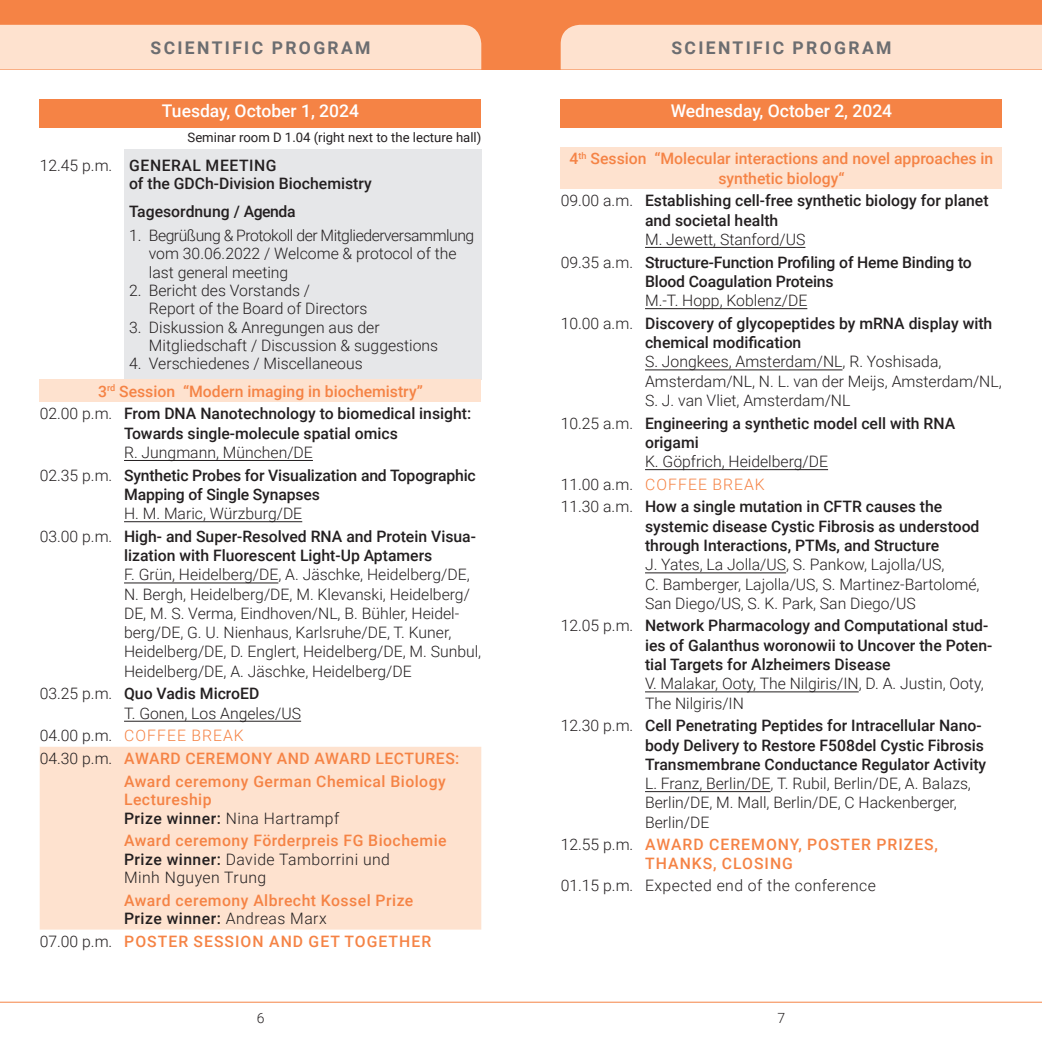
<style>
.page{position:relative;width:1042px;height:1042px;background:#fff}
.page>*{position:absolute;margin:0;border:0;box-sizing:border-box;transform-origin:0 0}
.Prog_Datum{font:500 17.5px "Roboto";color:#fff}
.t1{font:700 17.5px "Roboto";letter-spacing:.135em;color:#6c6d70}
.Programm_Text{font:500 15.75px/19.2px "Roboto";color:#231f20}
.Programm_Text-2{font:300 15.75px/19.2px "Roboto";color:#231f20}
.Prog_Pausen{font:500 15.75px/18.4px "Roboto";letter-spacing:.03em;color:#f58345}
.Programm_Text-3{font:500 15.75px/19.2px "Roboto";color:#f58345;text-align:center}
.Programm_Text-4{font:300 15.75px/18.4px "Roboto";letter-spacing:-.02em;color:#231f20}
.Prog_Pausen-2{font:300 15.75px "Roboto";letter-spacing:.03em;color:#231f20}
.Prog_Pausen-3{font:500 15.75px/18.4px "Roboto";letter-spacing:.065em;color:#f58345}
.Programm_Text-5{font:500 15.75px "Roboto";letter-spacing:.035em;color:#f58345}
.Prog_Pausen-4{font:500 15.75px "Roboto";letter-spacing:.03em;color:#231f20}
.Prog_Pausen-5{font:300 15.75px "Roboto";letter-spacing:.065em;color:#f58345}
.t2{font:300 14px "Roboto";color:#231f20}
.Prog_Saal{font:13.12px "Roboto";color:#231f20}
.s1{font-weight:300}
.s2{font-weight:500}
</style>
<div class="page">
<div style="left:0;top:0;width:1042px;height:69px;background:#f58345"></div>
<div style="left:0;top:25px;width:481px;height:44px;background:#fee2cf"></div>
<div style="left:561px;top:25px;width:481px;height:44px;background:#fee2cf"></div>
<hr style="left:0;top:1002px;width:521px;height:1px;background:#f58345">
<hr style="left:521px;top:1002px;width:521px;height:1px;background:#f58345">
<div style="left:40px;top:99px;width:441px;height:28px;background:#f58345"></div>
<div style="left:124px;top:149px;width:357px;height:230px;background:#e6e7e9"></div>
<div style="left:40px;top:379px;width:441px;height:23px;background:#fee2cf"></div>
<div style="left:40px;top:747px;width:441px;height:182px;background:#fee2cf"></div>
<hr style="left:124px;top:460px;width:189px;height:1px;background:#231f20">
<hr style="left:124px;top:521px;width:178px;height:1px;background:#231f20">
<hr style="left:124px;top:583px;width:154px;height:1px;background:#231f20">
<hr style="left:124px;top:721px;width:177px;height:1px;background:#231f20">
<div style="left:561px;top:99px;width:441px;height:28px;background:#f58345"></div>
<div style="left:561px;top:147px;width:441px;height:42px;background:#fee2cf"></div>
<hr style="left:645px;top:247px;width:160px;height:1px;background:#231f20">
<hr style="left:645px;top:308px;width:162px;height:1px;background:#231f20">
<hr style="left:645px;top:370px;width:197px;height:1px;background:#231f20">
<hr style="left:645px;top:469px;width:183px;height:1px;background:#231f20">
<hr style="left:645px;top:572px;width:141px;height:1px;background:#231f20">
<hr style="left:645px;top:691px;width:214px;height:1px;background:#231f20">
<hr style="left:645px;top:791px;width:125px;height:1px;background:#231f20">
<p class="t1" style="left:151px;top:36px;width:222px">SCIENTIFIC PROGRAM</p>
<p class="t1" style="left:671px;top:36px;width:222px">SCIENTIFIC PROGRAM</p>
<p class="Prog_Datum" style="left:162px;top:99px;width:199px">Tuesday, October 1, 2024</p>
<p class="Prog_Saal" style="left:188px;top:128px;width:295px">Seminar room D 1.04 (right next to the lecture hall)</p>
<p class="Programm_Text-2" style="left:40px;top:155px;width:74px">12.45 p.m.</p>
<p class="Programm_Text" style="left:129px;top:155px;width:244px;line-height:18.4px">GENERAL MEETING<br>of the GDCh-Division Biochemistry</p>
<p class="Programm_Text" style="left:129px;top:202px;width:168px">Tagesordnung / Agenda</p>
<p class="Programm_Text-4" style="left:149px;top:225px;width:327px;text-indent:-20px">1. Begrüßung &amp; Protokoll der Mitgliederversammlung vom 30.06.2022 / Welcome &amp; protocol of the last general meeting</p>
<p class="Programm_Text-2" style="left:149px;top:280px;width:220px;line-height:18.4px;text-indent:-20px">2. Bericht des Vorstands /<br>Report of the Board of Directors</p>
<p class="Programm_Text-2" style="left:149px;top:317px;width:291px;line-height:18.4px;text-indent:-20px">3. Diskussion &amp; Anregungen aus der<br>Mitgliedschaft / Discussion &amp; suggestions</p>
<p class="Programm_Text-2" style="left:129px;top:354px;width:235px">4. Verschiedenes / Miscellaneous</p>
<p class="Programm_Text-3" style="left:98px;top:381px;width:326px">3<sup>rd</sup> Session “Modern imaging in biochemistry”</p>
<p class="Programm_Text-2" style="left:40px;top:403px;width:74px">02.00 p.m.</p>
<p class="Programm_Text" style="left:124px;top:403px;width:349px">From DNA Nanotechnology to biomedical insight:<br>Towards single-molecule spatial omics</p>
<p class="Programm_Text-2" style="left:124px;top:442px;width:190px">R. Jungmann, München/DE</p>
<p class="Programm_Text-2" style="left:40px;top:465px;width:74px">02.35 p.m.</p>
<p class="Programm_Text" style="left:124px;top:465px;width:353px">Synthetic Probes for Visualization and Topographic<br>Mapping of Single Synapses<br><span class="s1">H. M. Maric, Würzburg/DE</span></p>
<p class="Programm_Text-2" style="left:40px;top:526px;width:74px">03.00 p.m.</p>
<p class="Programm_Text-2" style="left:124px;top:526px;width:359px"><span class="s2">High- and Super-Resolved RNA and Protein Visua&shy;lization with Fluorescent Light-Up Aptamers<br></span>F. Grün, Heidelberg/DE, A. Jäschke, Heidelberg/DE, N. Bergh, Heidelberg/DE, M. Klevanski, Heidelberg/ DE, M. S. Verma, Eindhoven/NL, B. Bühler, Heidel&shy;berg/DE, G. U. Nienhaus, Karlsruhe/DE, T. Kuner, Heidelberg/DE, D. Englert, Heidelberg/DE, M. Sunbul, Heidelberg/DE, A. Jäschke, Heidelberg/DE</p>
<p class="Programm_Text-2" style="left:40px;top:683px;width:74px">03.25 p.m.</p>
<p class="Programm_Text-2" style="left:124px;top:683px;width:179px"><span class="s2">Quo Vadis MicroED<br></span>T. Gonen, Los Angeles/US</p>
<p class="Programm_Text-2" style="left:40px;top:725px;width:74px">04.00 p.m.</p>
<p class="Prog_Pausen-5" style="left:124px;top:725px;width:121px">COFFEE BREAK</p>
<p class="Programm_Text-2" style="left:40px;top:748px;width:74px">04.30 p.m.</p>
<p class="Programm_Text-5" style="left:124px;top:747px;width:336px">AWARD CEREMONY AND AWARD LECTURES:</p>
<p class="Prog_Pausen" style="left:124px;top:771px;width:323px">Award ceremony German Chemical Biology<br>Lectureship</p>
<p class="Prog_Pausen-2" style="left:124px;top:807px;width:217px"><span class="s2">Prize winner:</span> Nina Hartrampf</p>
<p class="Prog_Pausen" style="left:124px;top:831px;width:324px">Award ceremony Förderpreis FG Biochemie</p>
<p class="Prog_Pausen-2" style="left:124px;top:848px;width:267px"><span class="s2">Prize winner:</span> Davide Tamborrini und</p>
<p class="Prog_Pausen-2" style="left:124px;top:866px;width:144px">Minh Nguyen Trung</p>
<p class="Prog_Pausen" style="left:124px;top:890px;width:291px">Award ceremony Albrecht Kossel Prize</p>
<p class="Prog_Pausen-4" style="left:124px;top:907px;width:204px">Prize winner: <span class="s1">Andreas Marx</span></p>
<p class="Programm_Text-2" style="left:40px;top:931px;width:74px">07.00 p.m.</p>
<p class="Prog_Pausen-3" style="left:124px;top:931px;width:308px">POSTER SESSION AND GET TOGETHER</p>
<p class="Prog_Datum" style="left:671px;top:99px;width:223px">Wednesday, October 2, 2024</p>
<p class="Programm_Text-3" style="left:569px;top:148px;width:425px">4<sup>th</sup> Session “Molecular interactions and novel approaches in synthetic biology“</p>
<p class="Programm_Text-2" style="left:561px;top:190px;width:74px">09.00 a.m.</p>
<p class="Programm_Text" style="left:645px;top:190px;width:345px">Establishing cell-free synthetic biology for planet and societal health</p>
<p class="Programm_Text-2" style="left:645px;top:229px;width:162px">M. Jewett, Stanford/US</p>
<p class="Programm_Text-2" style="left:561px;top:252px;width:74px">09.35 a.m.</p>
<p class="Programm_Text" style="left:645px;top:252px;width:328px">Structure-Function Profiling of Heme Binding to<br>Blood Coagulation Proteins<br><span class="s1">M.-T. Hopp, Koblenz/DE</span></p>
<p class="Programm_Text-2" style="left:561px;top:313px;width:74px">10.00 a.m.</p>
<p class="Programm_Text" style="left:645px;top:313px;width:349px">Discovery of glycopeptides by mRNA display with chemical modification<br><span class="s1">S. Jongkees, Amsterdam/NL, R. Yoshisada,</span></p>
<p class="Programm_Text-2" style="left:645px;top:371px;width:358px">Amsterdam/NL, N. L. van der Meijs, Amsterdam/NL,<br>S. J. van Vliet, Amsterdam/NL</p>
<p class="Programm_Text-2" style="left:561px;top:413px;width:74px">10.25 a.m.</p>
<p class="Programm_Text" style="left:645px;top:413px;width:312px">Engineering a synthetic model cell with RNA origami<br><span class="s1">K. Göpfrich, Heidelberg/DE</span></p>
<p class="Programm_Text-2" style="left:561px;top:474px;width:74px">11.00 a.m.</p>
<p class="Prog_Pausen-5" style="left:645px;top:473px;width:121px">COFFEE BREAK</p>
<p class="Programm_Text-2" style="left:561px;top:497px;width:74px">11.30 a.m.</p>
<p class="Programm_Text" style="left:645px;top:497px;width:336px">How a single mutation in CFTR causes the systemic disease Cystic Fibrosis as understood through Interactions, PTMs, and Structure<br><span class="s1">J. Yates, La Jolla/US, S. Pankow, Lajolla/US,</span></p>
<p class="Programm_Text-2" style="left:645px;top:574px;width:336px">C. Bamberger, Lajolla/US, S. Martinez-Bartolomé,</p>
<p class="Programm_Text-2" style="left:645px;top:593px;width:272px">San Diego/US, S. K. Park, San Diego/US</p>
<p class="Programm_Text-2" style="left:561px;top:616px;width:74px">12.05 p.m.</p>
<p class="Programm_Text" style="left:645px;top:616px;width:349px">Network Pharmacology and Computational stud&shy;ies of Galanthus woronowii to Uncover the Poten&shy;tial Targets for Alzheimers Disease<br><span class="s1">V. Malakar, Ooty, The Nilgiris/IN, D. A. Justin, Ooty, The Nilgiris/IN</span></p>
<p class="Programm_Text-2" style="left:561px;top:715px;width:74px">12.30 p.m.</p>
<p class="Programm_Text" style="left:645px;top:715px;width:343px">Cell Penetrating Peptides for Intracellular Nano&shy;body Delivery to Restore F508del Cystic Fibrosis Transmembrane Conductance Regulator Activity <span class="s1">L. Franz, Berlin/DE, T. Rubil, Berlin/DE, A. Balazs,</span></p>
<p class="Programm_Text-2" style="left:645px;top:792px;width:313px">Berlin/DE, M. Mall, Berlin/DE, C Hackenberger,<br>Berlin/DE</p>
<p class="Programm_Text-2" style="left:561px;top:834px;width:74px">12.55 p.m.</p>
<p class="Prog_Pausen-3" style="left:645px;top:835px;width:294px">AWARD CEREMONY, POSTER PRIZES,<br>THANKS, CLOSING</p>
<p class="Programm_Text-2" style="left:561px;top:875px;width:74px">01.15 p.m.</p>
<p class="Prog_Pausen-2" style="left:645px;top:875px;width:232px">Expected end of the conference</p>
<p class="t2" style="left:257px;top:1008px;width:9px">6</p>
<p class="t2" style="left:777px;top:1008px;width:9px">7</p>
</div>
